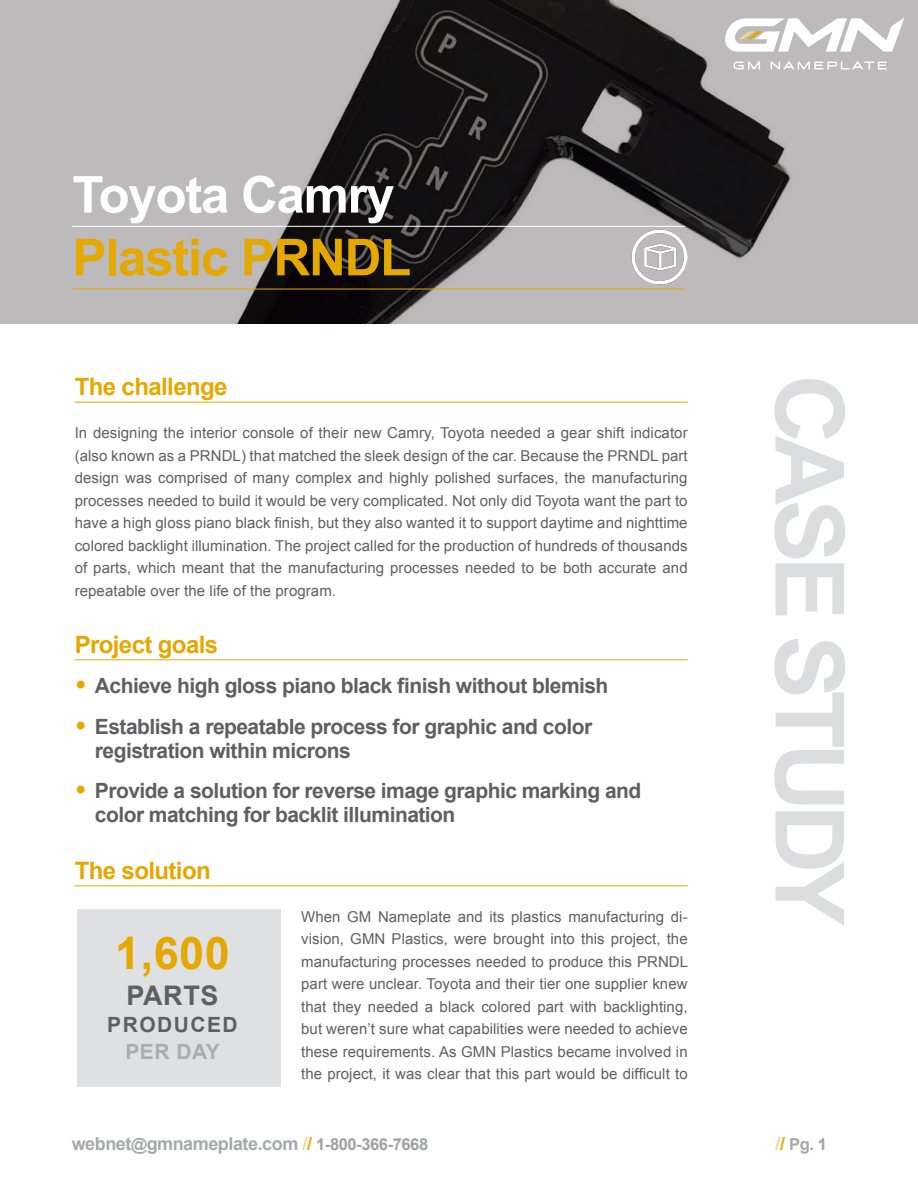
<style>
.page{position:relative;width:918px;height:1188px;background:#fff}
.page>*{position:absolute;margin:0;border:0;box-sizing:border-box;transform-origin:0 0}
.t1{font:700 51px "Arial";letter-spacing:-.025em;color:#e5a800}
.t2{font:700 51px "Arial";letter-spacing:-.025em;color:#fff}
.t3{font:700 45px "Arial";color:#e5a800}
.t4{font:700 27px "Arial";letter-spacing:.025em;color:#5f5f62}
.Sub-head{font:700 24px "Arial";letter-spacing:-.025em;color:#e5a800}
.t5{font:700 21px/24px "Arial";letter-spacing:-.025em;color:#5f5f62}
.t6{font:700 21px/27px "Arial";letter-spacing:.07em;color:#5f5f62;text-align:center}
.t7{font:700 18px "Arial";letter-spacing:-.025em;color:#a6a8ab}
.t8{font:700 16.5px "Arial";color:#a6a8ab}
.body{font:15px/22.5px "Arial";letter-spacing:.005em;color:#5f5f62;text-align:justify}
.s1{font-weight:900;font-size:24px;color:#e5a800}
.s2{color:#abacb0}
.s3{font-size:16.5px}
.s4{color:#edd797}
.s5{color:#e5a800}
.s6{font-size:16.5px;color:#a0a1a5}
.s7{font-size:18px;color:#edd797}
.s8{font-size:18px;color:#e5a800}
.s9{color:#a0a1a5}
</style>
<div class="page">
<svg style="left:0;top:0;width:918px;height:324px;background:#828081"></svg>
<hr style="left:75px;top:402px;width:613px;height:1px;background:#e5a800">
<hr style="left:75px;top:660px;width:613px;height:1px;background:#e5a800">
<hr style="left:75px;top:886px;width:613px;height:1px;background:#e5a800">
<hr style="left:72px;top:226px;width:613px;height:1px;background:#fff">
<hr style="left:72px;top:289px;width:613px;height:1px;background:#e5a800">
<svg style="left:713px;top:17px;width:191px;height:63px"></svg>
<svg style="left:774px;top:379px;width:71px;height:547px"></svg>
<img style="left:632px;top:229px;width:55px;height:56px">
<div style="left:78px;top:909px;width:203px;height:178px;background:#dfe0e2"></div>
<p class="t2" style="left:72px;top:161px;width:324px">Toyota Camry</p>
<p class="t1" style="left:72px;top:223px;width:340px">Plastic PRNDL</p>
<p class="Sub-head" style="left:75px;top:371px;width:154px">The challenge</p>
<p class="body" style="left:75px;top:422px;width:615px">In designing the interior console of their new Camry, Toyota needed a gear shift indicator (also known as a PRNDL) that matched the sleek design of the car. Because the PRNDL part design was comprised of many complex and highly polished surfaces, the manufacturing processes needed to build it would be very complicated. Not only did Toyota want the part to have a high gloss piano black finish, but they also wanted it to support daytime and nighttime colored backlight illumination. The project called for the production of hundreds of thousands of parts, which meant that the manufacturing processes needed to be both accurate and repeatable over the life of the program.</p>
<p class="Sub-head" style="left:75px;top:629px;width:145px">Project goals</p>
<p class="t5" style="left:75px;top:675px;width:535px"><span class="s1">•</span> Achieve high gloss piano black finish without blemish</p>
<p class="t5" style="left:95px;top:715px;width:499px;text-indent:-20px"><span class="s1">•</span> Establish a repeatable process for graphic and color registration within microns</p>
<p class="t5" style="left:95px;top:779px;width:548px;text-indent:-20px"><span class="s1">•</span> Provide a solution for reverse image graphic marking and color matching for backlit illumination</p>
<p class="Sub-head" style="left:75px;top:855px;width:138px">The solution</p>
<p class="body" style="left:301px;top:906px;width:389px">When GM Nameplate and its plastics manufacturing di&shy;vision, GMN Plastics, were brought into this project, the manufacturing processes needed to produce this PRNDL part were unclear. Toyota and their tier one supplier knew that they needed a black colored part with backlighting, but weren’t sure what capabilities were needed to achieve these requirements. As GMN Plastics became involved in the project, it was clear that this part would be difficult to</p>
<p class="t3" style="left:115px;top:924px;width:116px">1,600</p>
<p class="t4" style="left:126px;top:978px;width:94px">PARTS</p>
<p class="t6" style="left:107px;top:1012px;width:132px">PRODUCED<br><span class="s2">PER DAY</span></p>
<p class="t7" style="left:72px;top:1131px;width:358px">webnet<span class="s3">@</span>gmnameplate.com <span class="s4">/</span><span class="s5">/</span> <span class="s6">1-800-366-7668</span></p>
<p class="t8" style="left:776px;top:1133px;width:53px"><span class="s7">/</span><span class="s8">/</span> Pg. <span class="s9">1</span></p>
</div>
